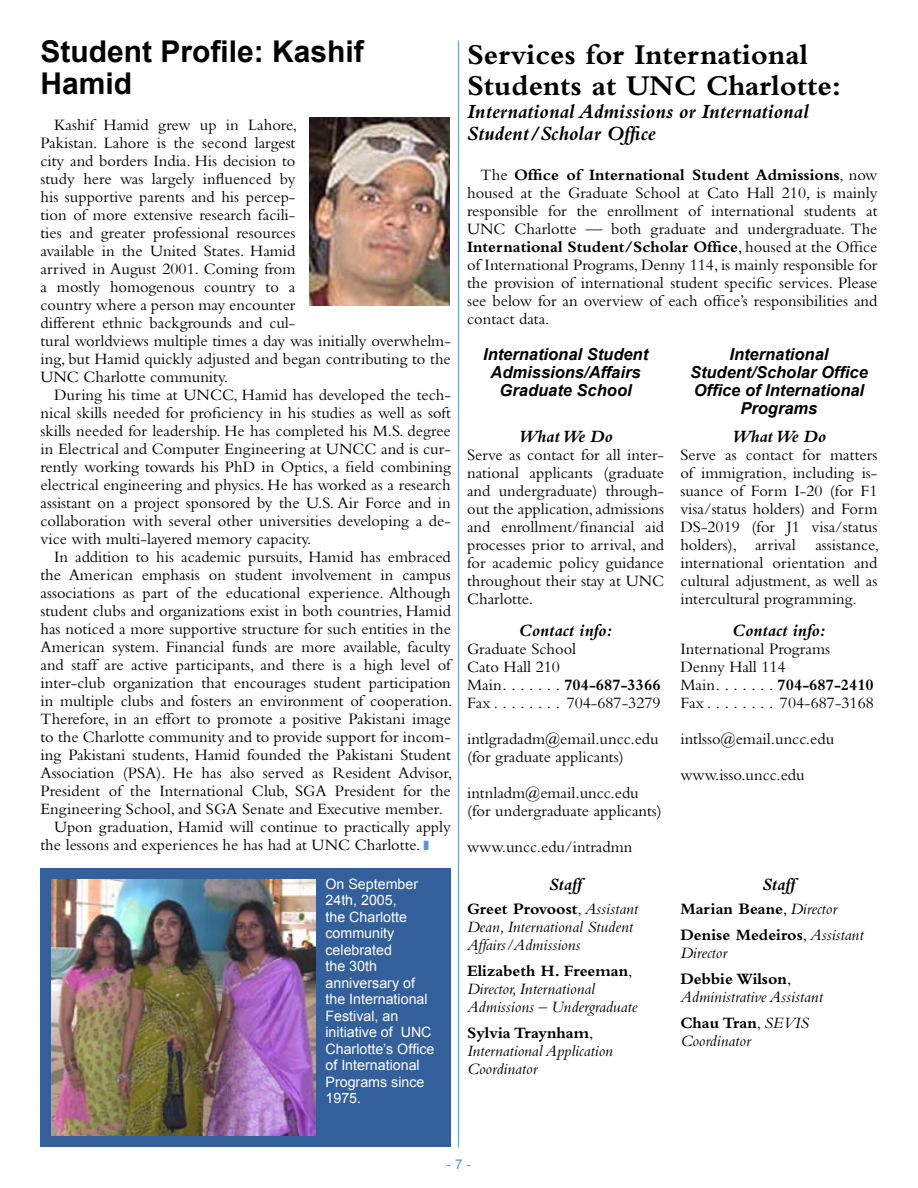
<style>
.page{position:relative;width:918px;height:1188px;background:#fff}
.page>*{position:absolute;margin:0;border:0;box-sizing:border-box;transform-origin:0 0}
.t1{font:700 30px/31.5px "Bembo";color:#000}
.t2{font:700 30px/31.5px "Arial";color:#000}
.t3{font:italic 700 21px/22.5px "Bembo";color:#000}
.t4{font:italic 700 18px "Bembo";color:#000}
.t5{font:16.5px/18px "Bembo";color:#000}
.t6{font:italic 16.5px/18px "Bembo";color:#000}
.t7{font:italic 700 16.5px/18px "Arial";color:#000;text-align:center}
.t8{font:700 16.5px/26.1px "Bembo";color:#000}
.t9{font:14.25px/16.5px "Arial";color:#fff}
.t10{font:13.5px "Arial";color:#5397d4}
.s1{color:#5397d4}
.s2{font-weight:700}
.s3{font-weight:700;font-style:normal}
.s4{font-style:normal}
.s5{font-weight:400}
.s6{font-weight:400;font-style:italic}
</style>
<div class="page">
<div style="left:40px;top:868px;width:411px;height:280px;background:#335f9b"></div>
<img style="left:309px;top:117px;width:141px;height:189px">
<hr style="left:458px;top:40px;width:1px;height:1108px;background:#5397d4">
<img style="left:51px;top:879px;width:265px;height:256px">
<h1 class="t2" style="left:40px;top:36px;width:325px">Student Profile: Kashif<br>Hamid</h1>
<p class="t5" style="left:40px;top:115px;width:412px;text-indent:14px">Kashif Hamid grew up in Lahore,<br>Pakistan. Lahore is the second largest<br>city and borders India. His decision to<br>study here was largely influenced by<br>his supportive parents and his percep-<br>tion of more extensive research facili-<br>ties and greater professional resources<br>available in the United States. Hamid<br>arrived in August 2001. Coming from<br>a mostly homogenous country to a<br>country where a person may encounter<br>different ethnic backgrounds and cul-<br>tural worldviews multiple times a day was initially overwhelm&shy;ing, but Hamid quickly adjusted and began contributing to the UNC Charlotte community.</p>
<p class="t5" style="left:41px;top:385px;width:412px;text-align:justify;text-indent:13px">During his time at UNCC, Hamid has developed the tech&shy;nical skills needed for proficiency in his studies as well as soft skills needed for leadership. He has completed his M.S. degree in Electrical and Computer Engineering at UNCC and is cur&shy;rently working towards his PhD in Optics, a field combining electrical engineering and physics. He has worked as a research assistant on a project sponsored by the U.S. Air Force and in collaboration with several other universities developing a de&shy;vice with multi-layered memory capacity.</p>
<p class="t5" style="left:54px;top:547px;width:398px">In addition to his academic pursuits, Hamid has embraced</p>
<p class="t5" style="left:41px;top:565px;width:412px">the American emphasis on student involvement in campus</p>
<p class="t5" style="left:41px;top:583px;width:412px">associations as part of the educational experience. Although</p>
<p class="t5" style="left:41px;top:601px;width:412px">student clubs and organizations exist in both countries, Hamid</p>
<p class="t5" style="left:41px;top:619px;width:412px">has noticed a more supportive structure for such entities in the</p>
<p class="t5" style="left:41px;top:637px;width:412px">American system. Financial funds are more available, faculty</p>
<p class="t5" style="left:41px;top:655px;width:412px">and staff are active participants, and there is a high level of</p>
<p class="t5" style="left:41px;top:673px;width:412px">inter-club organization that encourages student participation</p>
<p class="t5" style="left:41px;top:691px;width:414px">in multiple clubs and fosters an environment of cooperation.</p>
<p class="t5" style="left:41px;top:709px;width:412px">Therefore, in an effort to promote a positive Pakistani image</p>
<p class="t5" style="left:41px;top:727px;width:412px">to the Charlotte community and to provide support for incom-</p>
<p class="t5" style="left:41px;top:745px;width:412px">ing Pakistani students, Hamid founded the Pakistani Student</p>
<p class="t5" style="left:41px;top:763px;width:414px">Association (PSA). He has also served as Resident Advisor,</p>
<p class="t5" style="left:41px;top:781px;width:412px">President of the International Club, SGA President for the</p>
<p class="t5" style="left:41px;top:799px;width:404px">Engineering School, and SGA Senate and Executive member.</p>
<p class="t5" style="left:54px;top:817px;width:398px">Upon graduation, Hamid will continue to practically apply</p>
<p class="t5" style="left:41px;top:835px;width:390px">the lessons and experiences he has had at UNC Charlotte. <span class="s1">❚</span></p>
<p class="t9" style="left:326px;top:876px;width:111px">On September<br>24th, 2005,<br>the Charlotte community celebrated<br>the 30th anniversary of the International<br>Festival, an initiative of UNC<br>Charlotte’s Office of International<br>Programs since<br>1975.</p>
<h1 class="t1" style="left:467px;top:38px;width:376px">Services for International<br>Students at UNC Charlotte:</h1>
<p class="t3" style="left:467px;top:100px;width:344px">International Admissions or International<br>Student/Scholar Office</p>
<p class="t5" style="left:467px;top:165px;width:412px;text-align:justify;text-indent:13px">The <span class="s2">Office of International Student Admissions</span>, now housed at the Graduate School at Cato Hall 210, is mainly responsible for the enrollment of international students at UNC Charlotte — both graduate and undergraduate. The <span class="s2">International Student/Scholar Office</span>, housed at the Office of International Programs, Denny 114, is mainly responsible for the provision of international student specific services. Please see below for an overview of each office’s responsibilities and contact data.</p>
<p class="t7" style="left:483px;top:345px;width:167px">International Student<br>Admissions/Affairs<br>Graduate School</p>
<p class="t7" style="left:690px;top:345px;width:179px">International<br>Student/Scholar Office<br>Office of International<br>Programs</p>
<p class="t4" style="left:519px;top:427px;width:96px">What We Do</p>
<p class="t5" style="left:467px;top:446px;width:199px;text-align:justify">Serve as contact for all inter&shy;national applicants (graduate and undergraduate) through&shy;out the application, admissions and enrollment/financial aid processes prior to arrival, and for academic policy guidance throughout their stay at UNC Charlotte.</p>
<p class="t4" style="left:519px;top:620px;width:95px">Contact info:</p>
<p class="t5" style="left:467px;top:639px;width:195px">Graduate School<br>Cato Hall 210<br>Main . . . . . . . <span class="s2">704-687-3366<br></span>Fax . . . . . . . . 704-687-3279</p>
<p class="t5" style="left:467px;top:729px;width:193px">intlgradadm@email.uncc.edu (for graduate applicants)</p>
<p class="t5" style="left:467px;top:783px;width:196px">intnladm@email.uncc.edu (for undergraduate applicants)</p>
<p class="t5" style="left:467px;top:837px;width:167px">www.uncc.edu/intradmn</p>
<p class="t4" style="left:549px;top:875px;width:34px">Staff</p>
<p class="t6" style="left:467px;top:899px;width:173px"><span class="s3">Greet Provoost</span><span class="s4">,</span> Assistant<br>Dean, International Student<br>Affairs/Admissions</p>
<p class="t6" style="left:467px;top:961px;width:172px"><span class="s3">Elizabeth H. Freeman</span><span class="s4">,<br></span>Director, International<br>Admissions – Undergraduate</p>
<p class="t6" style="left:467px;top:1023px;width:147px"><span class="s3">Sylvia Traynham</span><span class="s4">,<br></span>International Application<br>Coordinator</p>
<p class="t4" style="left:732px;top:427px;width:96px">What We Do</p>
<p class="t5" style="left:680px;top:446px;width:200px;text-align:justify">Serve as contact for matters of immigration, including is&shy;suance of Form I-20 (for F1 visa/status holders) and Form DS-2019 (for J1 visa/status holders), arrival assistance, international orientation and cultural adjustment, as well as intercultural programming.</p>
<p class="t4" style="left:732px;top:620px;width:95px">Contact info:</p>
<p class="t5" style="left:680px;top:639px;width:195px">International Programs<br>Denny Hall 114<br>Main . . . . . . . <span class="s2">704-687-2410<br></span>Fax . . . . . . . . 704-687-3168</p>
<p class="t5" style="left:680px;top:720px;width:155px;line-height:36px">intlsso@email.uncc.edu www.isso.uncc.edu</p>
<p class="t4" style="left:763px;top:875px;width:34px">Staff</p>
<p class="t8" style="left:680px;top:895px;width:185px">Marian Beane<span class="s5">,</span> <span class="s6">Director<br></span>Denise Medeiros<span class="s5">,</span> <span class="s6">Assistant</span></p>
<p class="t8" style="left:680px;top:940px;width:112px"><span class="s6">Director<br></span>Debbie Wilson<span class="s5">,</span></p>
<p class="t6" style="left:680px;top:983px;width:144px;line-height:26.1px">Administrative Assistant<br><span class="s3">Chau Tran</span><span class="s4">,</span> SEVIS</p>
<p class="t6" style="left:680px;top:1032px;width:72px">Coordinator</p>
<p class="t10" style="left:447px;top:1157px;width:26px">- 7 -</p>
</div>
